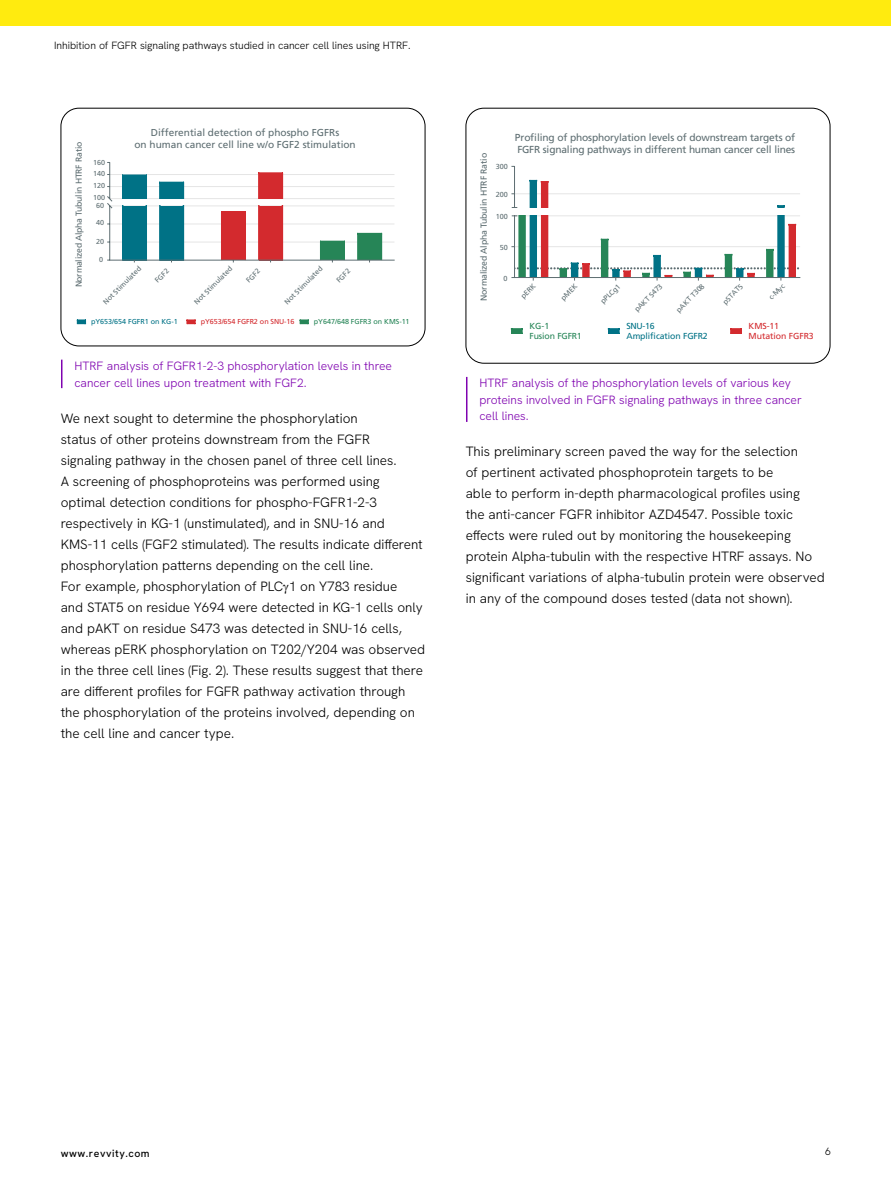
<style>
.page{position:relative;width:891px;height:1188px;background:#fff}
.page>*{position:absolute;margin:0;border:0;box-sizing:border-box;transform-origin:0 0}
.Body_Copy{font:300 13.5px/21px "Hanken Grotesk";color:#000}
.Captions{font:300 12px/16.5px "Hanken Grotesk";color:#7f03b0}
.t1{font:300 10.5px "Hanken Grotesk";color:#000}
.t2{font:10.5px "Hanken Grotesk";letter-spacing:.05em;color:#000}
.t3{font:10.2px/12px "Frutiger LT 55 Rm";letter-spacing:-.015em;color:#5d6d71}
.t4{font:10.05px/12px "Frutiger LT 55 Rm";color:#5d6d71;text-align:center}
.t5{font:8.7px "Frutiger LT 55 Rm";letter-spacing:-.025em;color:#5d6d71}
.t6{font:8.7px/10.6px "Frutiger LT 55 Rm";letter-spacing:-.015em;color:#007286}
.t7{font:8.7px/10.6px "Frutiger LT 55 Rm";letter-spacing:-.005em;color:#d32a2e}
.t8{font:8.7px/10.6px "Frutiger LT 55 Rm";letter-spacing:-.01em;color:#268557}
.t9{font:8.55px "Frutiger LT 55 Rm";letter-spacing:-.025em;color:#5d6d71}
.t10{font:7.2px "Frutiger LT 55 Rm";color:#5d6d71}
.t11{font:7.2px "Frutiger LT 55 Rm";letter-spacing:-.005em;color:#d32a2e}
.t12{font:7.2px "Frutiger LT 55 Rm";color:#268557}
.t13{font:7.2px "Frutiger LT 55 Rm";color:#007286}
</style>
<div class="page">
<div style="left:0;top:0;width:891px;height:26px;background:#ffeb0f"></div>
<hr style="left:110px;top:242px;width:284px;height:1px;background:#e5e5e5">
<hr style="left:110px;top:224px;width:284px;height:1px;background:#e5e5e5">
<hr style="left:110px;top:206px;width:284px;height:1px;background:#e5e5e5">
<hr style="left:110px;top:198px;width:284px;height:1px;background:#e5e5e5">
<hr style="left:110px;top:186px;width:284px;height:1px;background:#e5e5e5">
<hr style="left:110px;top:174px;width:284px;height:1px;background:#e5e5e5">
<svg style="left:258px;top:172px;width:26px;height:27px"></svg>
<svg style="left:122px;top:174px;width:25px;height:25px"></svg>
<svg style="left:159px;top:181px;width:26px;height:18px"></svg>
<hr style="left:110px;top:260px;width:285px;height:1px;background:#5d6d71">
<svg style="left:121px;top:206px;width:27px;height:56px;background:#187e90"></svg>
<svg style="left:158px;top:206px;width:27px;height:56px;background:#177e90"></svg>
<svg style="left:220px;top:211px;width:27px;height:51px"></svg>
<svg style="left:257px;top:206px;width:27px;height:56px;background:#d43d41"></svg>
<svg style="left:319px;top:240px;width:27px;height:22px"></svg>
<svg style="left:356px;top:232px;width:28px;height:30px"></svg>
<svg style="left:107px;top:162px;width:6px;height:99px"></svg>
<svg style="left:76px;top:319px;width:11px;height:6px"></svg>
<svg style="left:186px;top:319px;width:10px;height:6px"></svg>
<svg style="left:299px;top:319px;width:10px;height:6px"></svg>
<div style="left:61px;top:108px;width:364px;height:238px;border:1px solid #000;border-radius:18px"></div>
<svg style="left:61px;top:360px;width:1px;height:28px"></svg>
<hr style="left:515px;top:246px;width:285px;height:1px;background:#e5e5e5">
<hr style="left:515px;top:216px;width:285px;height:1px;background:#e5e5e5">
<hr style="left:515px;top:194px;width:285px;height:1px;background:#e5e5e5">
<svg style="left:528px;top:179px;width:22px;height:29px"></svg>
<svg style="left:777px;top:205px;width:8px;height:3px"></svg>
<hr style="left:514px;top:277px;width:286px;height:1px;background:#5d6d71">
<svg style="left:511px;top:215px;width:288px;height:66px"></svg>
<hr style="left:514px;top:166px;width:1px;height:42px;background:#5d6d71">
<svg style="left:607px;top:328px;width:13px;height:6px"></svg>
<svg style="left:730px;top:328px;width:12px;height:6px"></svg>
<svg style="left:510px;top:328px;width:13px;height:6px"></svg>
<div style="left:466px;top:108px;width:364px;height:255px;border:1px solid #000;border-radius:18px"></div>
<hr style="left:466px;top:377px;width:1px;height:45px;background:#7f03b0">
<p class="t1" style="left:54px;top:39px;width:358px">Inhibition of FGFR signaling pathways studied in cancer cell lines using HTRF.</p>
<p class="t9" style="left:74px;top:287px;width:148px;rotate:-90deg">Normalized Alpha Tubulin HTRF Ratio</p>
<p class="t10" style="left:93px;top:158px;width:13px">160</p>
<p class="t10" style="left:93px;top:170px;width:13px">140</p>
<p class="t10" style="left:93px;top:182px;width:13px">120</p>
<p class="t10" style="left:93px;top:194px;width:13px">100</p>
<p class="t10" style="left:96px;top:201px;width:9px">60</p>
<p class="t10" style="left:96px;top:219px;width:9px">40</p>
<p class="t10" style="left:96px;top:237px;width:9px">20</p>
<p class="t10" style="left:99px;top:256px;width:5px">0</p>
<p class="t4" style="left:134px;top:127px;width:223px">Differential detection of phospho FGFRs<br>on human cancer cell line w/o FGF2 stimulation</p>
<p class="t10" style="left:101px;top:300px;width:52px;rotate:-45deg">Not Stimulated</p>
<p class="t10" style="left:153px;top:278px;width:18px;rotate:-45deg">FGF2</p>
<p class="t10" style="left:192px;top:300px;width:52px;rotate:-45deg">Not Stimulated</p>
<p class="t10" style="left:244px;top:278px;width:18px;rotate:-45deg">FGF2</p>
<p class="t10" style="left:283px;top:300px;width:52px;rotate:-45deg">Not Stimulated</p>
<p class="t10" style="left:335px;top:278px;width:18px;rotate:-45deg">FGF2</p>
<p class="t13" style="left:91px;top:318px;width:88px">pY653/654 FGFR1 on KG-1</p>
<p class="t11" style="left:201px;top:318px;width:95px">pY653/654 FGFR2 on SNU-16</p>
<p class="t12" style="left:314px;top:318px;width:97px">pY647/648 FGFR3 on KMS-11</p>
<p class="Captions" style="left:74px;top:357px;width:319px">HTRF analysis of FGFR1-2-3 phosphorylation levels in three cancer cell lines upon treatment with FGF2.</p>
<p class="Body_Copy" style="left:61px;top:407px;width:366px">We next sought to determine the phosphorylation<br>status of other proteins downstream from the FGFR<br>signaling pathway in the chosen panel of three cell lines.<br>A screening of phosphoproteins was performed using optimal detection conditions for phospho-FGFR1-2-3 respectively in KG-1 (unstimulated), and in SNU-16 and KMS-11 cells (FGF2 stimulated). The results indicate different phosphorylation patterns depending on the cell line.<br>For example, phosphorylation of PLC 1 on Y783 residue<br>and STAT5 on residue Y694 were detected in KG-1 cells only and pAKT on residue S473 was detected in SNU-16 cells, whereas pERK phosphorylation on T202/Y204 was observed in the three cell lines (Fig. 2). These results suggest that there are different profiles for FGFR pathway activation through the phosphorylation of the proteins involved, depending on the cell line and cancer type.</p>
<p class="t5" style="left:479px;top:301px;width:149px;rotate:-90deg">Normalized Alpha Tubulin HTRF Ratio</p>
<p class="t10" style="left:496px;top:163px;width:14px">300</p>
<p class="t10" style="left:496px;top:190px;width:14px">200</p>
<p class="t10" style="left:496px;top:212px;width:14px">100</p>
<p class="t10" style="left:500px;top:243px;width:10px">50</p>
<p class="t10" style="left:504px;top:274px;width:6px">0</p>
<p class="t3" style="left:515px;top:131px;width:282px">Profiling of phosphorylation levels of downstream targets of<br>FGFR signaling pathways in different human cancer cell lines</p>
<p class="t10" style="left:519px;top:295px;width:19px;rotate:-45deg">pERK</p>
<p class="t10" style="left:559px;top:296px;width:22px;rotate:-45deg">pMEK</p>
<p class="t10" style="left:599px;top:300px;width:27px;rotate:-45deg">pPLCg1</p>
<p class="t10" style="left:633px;top:308px;width:38px;rotate:-45deg">pAKT S473</p>
<p class="t10" style="left:674px;top:308px;width:38px;rotate:-45deg">pAKT T308</p>
<p class="t10" style="left:721px;top:300px;width:27px;rotate:-45deg">pSTAT5</p>
<p class="t10" style="left:767px;top:296px;width:21px;rotate:-45deg">c-Myc</p>
<p class="t6" style="left:626px;top:320px;width:83px">SNU-16<br>Amplification FGFR2</p>
<p class="t7" style="left:749px;top:320px;width:67px">KMS-11<br>Mutation FGFR3</p>
<p class="t8" style="left:529px;top:320px;width:54px">KG-1<br>Fusion FGFR1</p>
<p class="Captions" style="left:479px;top:375px;width:324px">HTRF analysis of the phosphorylation levels of various key proteins involved in FGFR signaling pathways in three cancer cell lines.</p>
<p class="Body_Copy" style="left:466px;top:441px;width:360px">This preliminary screen paved the way for the selection<br>of pertinent activated phosphoprotein targets to be<br>able to perform in-depth pharmacological profiles using<br>the anti-cancer FGFR inhibitor AZD4547. Possible toxic effects were ruled out by monitoring the housekeeping protein Alpha-tubulin with the respective HTRF assays. No significant variations of alpha-tubulin protein were observed in any of the compound doses tested (data not shown).</p>
<p class="t2" style="left:61px;top:1147px;width:90px">www.revvity.com</p>
<p class="t1" style="left:825px;top:1145px;width:7px">6</p>
</div>
